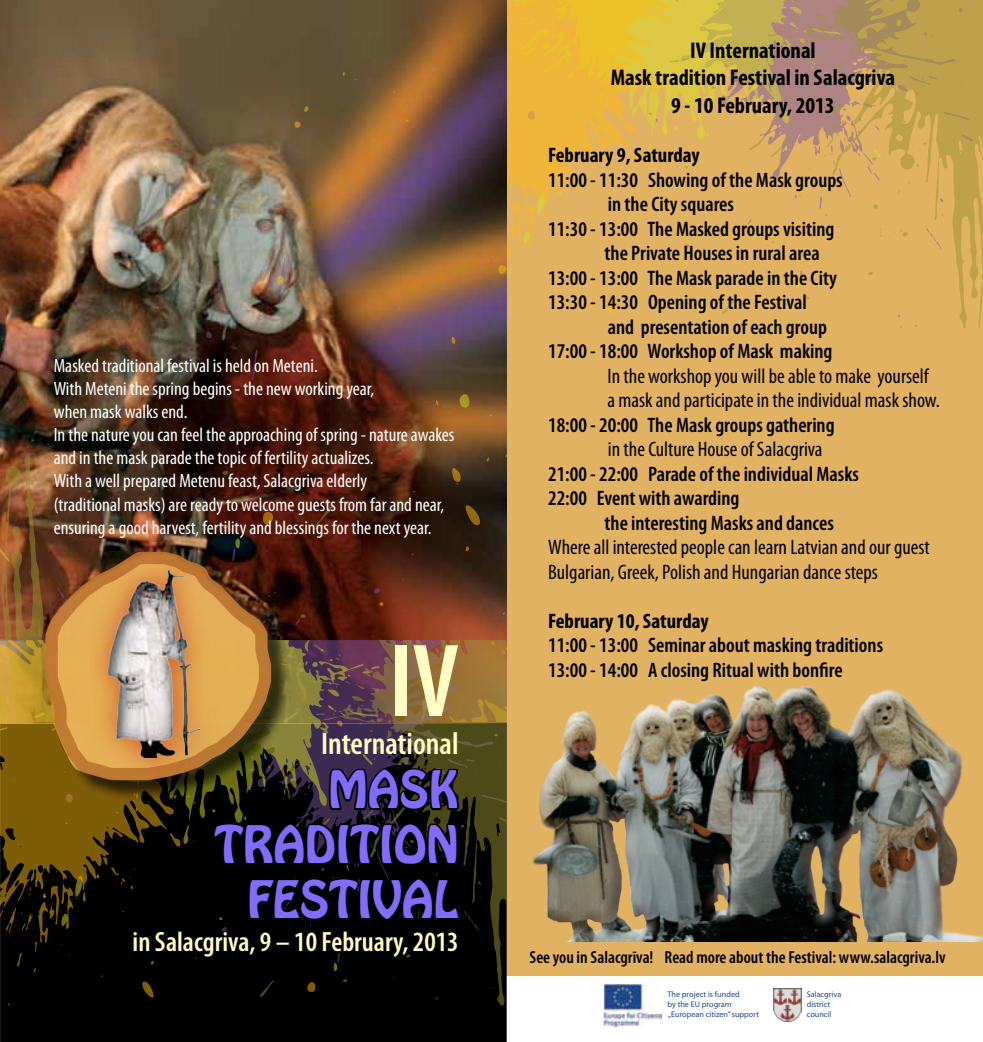
<style>
.page{position:relative;width:983px;height:1042px;background:#fff}
.page>*{position:absolute;margin:0;border:0;box-sizing:border-box;transform-origin:0 0}
.t1{font:600 condensed 105px "Myriad Pro";color:#fffec5}
.t2{font:45.5px/54.6px "Hobo Std";color:#816cfd;text-align:right}
.t3{font:600 condensed 31.5px "Myriad Pro";color:#fffec5}
.t4{font:600 condensed 28px "Myriad Pro";color:#fffec5}
.t5{font:700 condensed 22.75px/27.3px "Myriad Pro";color:#000;text-align:center}
.t6{font:600 condensed 21px/24.5px "Myriad Pro";color:#000}
.t7{font:condensed 21px/24.5px "Myriad Pro";color:#000}
.t8{font:700 condensed 21px "Myriad Pro";color:#000}
.t9{font:condensed 19.25px/23.1px "Myriad Pro";color:#fff}
.t10{font:600 condensed 17.5px "Myriad Pro";color:#000}
.t11{font:8.22px/9.8px "Myriad Pro";color:#194990}
</style>
<div class="page">
<div style="left:492px;top:0;width:490px;height:1042px;background:#e1b262"></div>
<div style="left:494px;top:662px;width:488px;height:362px;background:#5d4137;opacity:.75"></div>
<svg style="left:506px;top:0;width:137px;height:327px"></svg>
<svg style="left:643px;top:0;width:339px;height:327px"></svg>
<div style="left:492px;top:942px;width:490px;height:100px;background:#e1b262"></div>
<div style="left:492px;top:976px;width:490px;height:66px;background:#fff"></div>
<img style="left:603px;top:983px;width:57px;height:43px">
<img style="left:773px;top:988px;width:28px;height:33px">
<div style="left:0;top:1005px;width:506px;height:37px;background:#000"></div>
<img style="left:0;top:0;width:506px;height:212px">
<img style="left:0;top:212px;width:94px;height:243px">
<img style="left:94px;top:72px;width:412px;height:568px">
<img style="left:0;top:455px;width:430px;height:185px">
<svg style="left:0;top:640px;width:181px;height:365px;background:#362906"></svg>
<svg style="left:181px;top:640px;width:325px;height:365px;background:#30261a"></svg>
<div style="left:48px;top:554px;width:245px;height:248px;background:#000;opacity:.75"></div>
<svg style="left:44px;top:550px;width:233px;height:236px;background:#875f28"></svg>
<img style="left:90px;top:560px;width:143px;height:214px">
<img style="left:108px;top:570px;width:92px;height:188px">
<svg style="left:327px;top:766px;width:133px;height:46px;background:#1a1517"></svg>
<svg style="left:211px;top:821px;width:249px;height:46px;background:#040303"></svg>
<div style="left:246px;top:875px;width:215px;height:47px;background:#000"></div>
<p class="t9" style="left:54px;top:354px;width:402px">Masked traditional festival is held on Meteni.<br>With Meteni the spring begins - the new working year,<br>when mask walks end.<br>In the nature you can feel the approaching of spring - nature awakes and in the mask parade the topic of fertility actualizes.<br>With a well prepared Metenu feast, Salacgriva elderly<br>(traditional masks) are ready to welcome guests from far and near, ensuring a good harvest, fertility and blessings for the next year.</p>
<h1 class="t1" style="left:389px;top:616px;width:71px">IV</h1>
<h3 class="t3" style="left:321px;top:724px;width:139px">International</h3>
<h2 class="t2" style="left:215px;top:763px;width:245px">MASK<br>TRADITION<br>FESTIVAL</h2>
<h3 class="t4" style="left:133px;top:925px;width:327px">in Salacgriva, 9 – 10 February, 2013</h3>
<p class="t5" style="left:610px;top:36px;width:286px">IV International<br>Mask tradition Festival in Salacgriva<br>9 - 10 February, 2013</p>
<p class="t8" style="left:548px;top:142px;width:153px">February 9, Saturday</p>
<p class="t6" style="left:548px;top:167px;width:296px">11:00 - 11:30 Showing of the Mask groups</p>
<p class="t6" style="left:607px;top:192px;width:128px">in the City squares</p>
<p class="t6" style="left:548px;top:216px;width:288px">11:30 - 13:00 The Masked groups visiting</p>
<p class="t6" style="left:604px;top:241px;width:216px">the Private Houses in rural area</p>
<p class="t6" style="left:548px;top:265px;width:290px">13:00 - 13:00 The Mask parade in the City</p>
<p class="t6" style="left:548px;top:290px;width:260px">13:30 - 14:30 Opening of the Festival</p>
<p class="t6" style="left:607px;top:314px;width:220px">and presentation of each group</p>
<p class="t6" style="left:548px;top:339px;width:286px">17:00 - 18:00 Workshop of Mask making</p>
<p class="t7" style="left:607px;top:363px;width:334px">In the workshop you will be able to make yourself a mask and participate in the individual mask show.</p>
<p class="t6" style="left:548px;top:412px;width:288px">18:00 - 20:00 The Mask groups gathering</p>
<p class="t7" style="left:607px;top:437px;width:216px">in the Culture House of Salacgriva</p>
<p class="t6" style="left:548px;top:461px;width:312px">21:00 - 22:00 Parade of the individual Masks<br>22:00 Event with awarding</p>
<p class="t6" style="left:604px;top:510px;width:231px">the interesting Masks and dances</p>
<p class="t7" style="left:548px;top:535px;width:383px">Where all interested people can learn Latvian and our guest<br>Bulgarian, Greek, Polish and Hungarian dance steps</p>
<p class="t8" style="left:548px;top:608px;width:162px">February 10, Saturday</p>
<p class="t6" style="left:548px;top:633px;width:336px">11:00 - 13:00 Seminar about masking traditions<br>13:00 - 14:00 A closing Ritual with bonfire</p>
<p class="t10" style="left:529px;top:946px;width:417px">See you in Salacgrīva! Read more about the Festival: www.salacgriva.lv</p>
<p class="t11" style="left:667px;top:989px;width:93px">The project is funded<br>by the EU program „European citizen” support</p>
<p class="t11" style="left:806px;top:989px;width:36px">Salacgriva district council</p>
</div>
